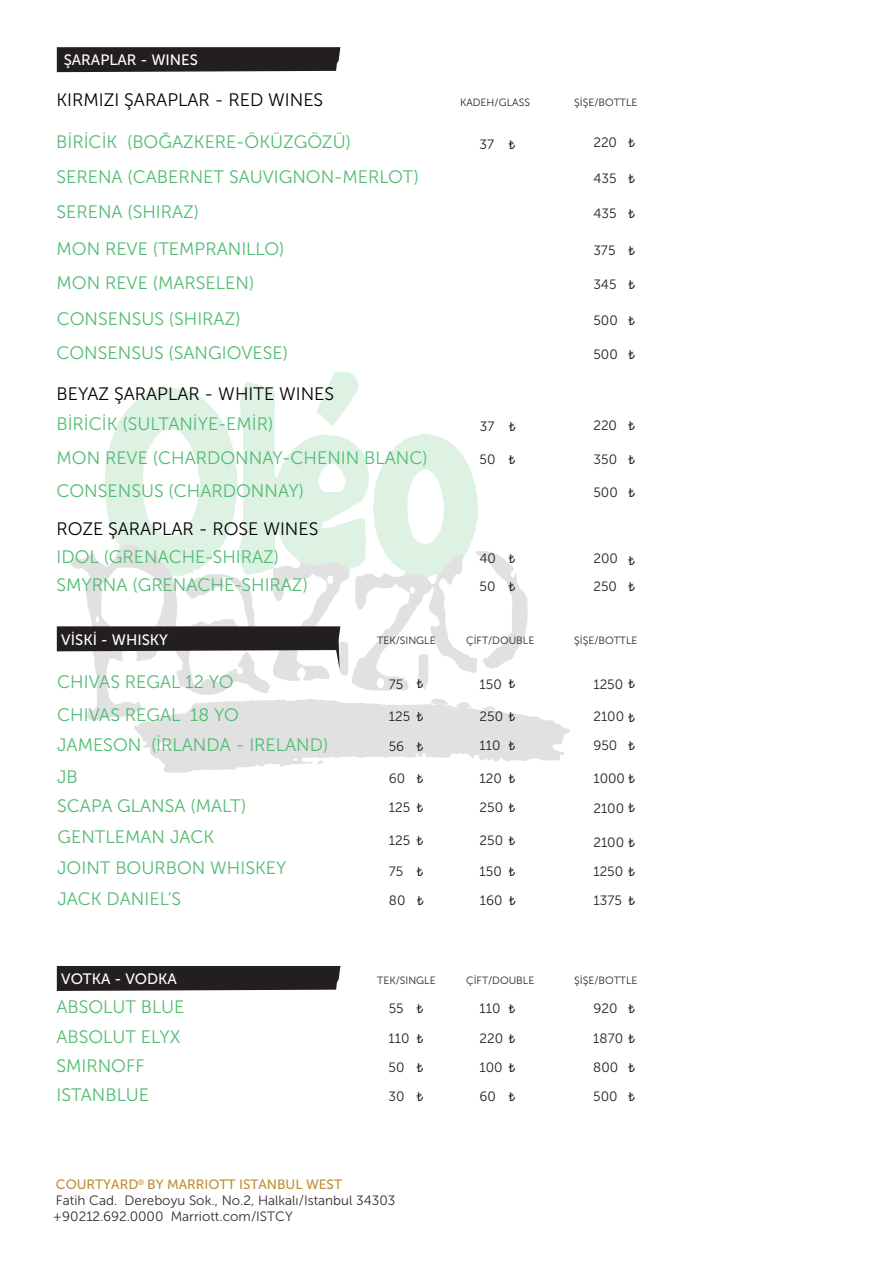
<style>
.page{position:relative;width:893px;height:1263px;background:#fff}
.page>*{position:absolute;margin:0;border:0;box-sizing:border-box;transform-origin:0 0}
.t1{font:18px/34.8px "Museo Sans 300";color:#50bb71}
.t2{font:18px "Museo Sans 300";color:#000001}
.t3{font:15px "Museo Sans 500";color:#fff}
.t4{font:13.5px/27.5px "Museo Sans 300";color:#231f20}
.t5{font:13.5px/16.2px "Museo Sans 300";color:#362b2c}
.t6{font:13.5px/29.1px "Myriad Pro";color:#231f20;text-align:justify}
.t7{font:13.5px "Museo Sans 500";color:#c08f31}
.t8{font:10.5px "Museo Sans 300";color:#231f20}
.t9{font:7.8px "Museo Sans 500";color:#c08f31}
.s1{font-family:"Myriad Pro"}
</style>
<div class="page">
<svg style="left:57px;top:47px;width:283px;height:25px;background:#2a2627"></svg>
<div style="left:57px;top:966px;width:283px;height:25px;background:#231f20"></div>
<svg style="left:57px;top:371px;width:513px;height:402px"></svg>
<p class="t3" style="left:64px;top:52px;width:136px">ŞARAPLAR - WINES</p>
<p class="t2" style="left:56px;top:90px;width:268px">KIRMIZI ŞARAPLAR - RED WINES</p>
<p class="t8" style="left:460px;top:97px;width:72px">KADEH/GLASS</p>
<p class="t8" style="left:574px;top:97px;width:65px">ŞİŞE/BOTTLE</p>
<p class="t1" style="left:56px;top:125px;width:296px">BİRİCİK (BOĞAZKERE-ÖKÜZGÖZÜ)</p>
<p class="t4" style="left:480px;top:131px;width:16px">37</p>
<p class="t6" style="left:509px;top:130px;width:8px">₺</p>
<p class="t4" style="left:593px;top:129px;width:43px">220 <span class="s1">₺</span></p>
<p class="t1" style="left:56px;top:159px;width:364px">SERENA (CABERNET SAUVIGNON-MERLOT)<br>SERENA (SHIRAZ)</p>
<p class="t1" style="left:56px;top:231px;width:233px">MON REVE (TEMPRANILLO)<br>MON REVE (MARSELEN)<br>CONSENSUS (SHIRAZ)<br>CONSENSUS (SANGIOVESE)</p>
<p class="t4" style="left:593px;top:165px;width:25px">435</p>
<p class="t4" style="left:593px;top:200px;width:25px">435</p>
<p class="t4" style="left:593px;top:236px;width:24px">375</p>
<p class="t4" style="left:593px;top:271px;width:25px">345</p>
<p class="t4" style="left:593px;top:306px;width:26px">500</p>
<p class="t4" style="left:593px;top:341px;width:26px">500</p>
<p class="t6" style="left:628px;top:164px;width:8px">₺</p>
<p class="t6" style="left:628px;top:199px;width:8px">₺</p>
<p class="t6" style="left:628px;top:236px;width:8px">₺</p>
<p class="t6" style="left:628px;top:270px;width:8px">₺</p>
<p class="t6" style="left:628px;top:305px;width:8px">₺</p>
<p class="t6" style="left:628px;top:340px;width:8px">₺</p>
<p class="t2" style="left:56px;top:385px;width:279px">BEYAZ ŞARAPLAR - WHITE WINES</p>
<p class="t1" style="left:56px;top:407px;width:373px;line-height:33.5px">BİRİCİK (SULTANİYE-EMİR)<br>MON REVE (CHARDONNAY-CHENIN BLANC)<br>CONSENSUS (CHARDONNAY)</p>
<p class="t4" style="left:480px;top:412px;width:16px">37</p>
<p class="t4" style="left:479px;top:445px;width:38px">50 <span class="s1">₺</span></p>
<p class="t6" style="left:509px;top:411px;width:8px">₺</p>
<p class="t4" style="left:593px;top:412px;width:25px">220</p>
<p class="t4" style="left:594px;top:445px;width:25px">350</p>
<p class="t4" style="left:593px;top:479px;width:26px">500</p>
<p class="t6" style="left:628px;top:411px;width:8px">₺</p>
<p class="t6" style="left:629px;top:444px;width:8px">₺</p>
<p class="t6" style="left:628px;top:478px;width:8px">₺</p>
<p class="t2" style="left:56px;top:519px;width:263px">ROZE ŞARAPLAR - ROSE WINES</p>
<p class="t1" style="left:56px;top:543px;width:253px;line-height:27.8px">IDOL (GRENACHE-SHIRAZ)<br>SMYRNA (GRENACHE-SHIRAZ)</p>
<p class="t4" style="left:480px;top:545px;width:18px">40</p>
<p class="t4" style="left:480px;top:573px;width:17px">50</p>
<p class="t6" style="left:509px;top:544px;width:8px">₺</p>
<p class="t6" style="left:509px;top:572px;width:8px">₺</p>
<p class="t4" style="left:593px;top:545px;width:26px">200<br>250</p>
<p class="t6" style="left:628px;top:545px;width:8px">₺</p>
<p class="t6" style="left:628px;top:572px;width:8px">₺</p>
<p class="t3" style="left:61px;top:631px;width:108px">VİSKİ - WHISKY</p>
<p class="t8" style="left:377px;top:634px;width:60px">TEK/SINGLE</p>
<p class="t8" style="left:466px;top:634px;width:70px">ÇİFT/DOUBLE</p>
<p class="t8" style="left:574px;top:634px;width:65px">ŞİŞE/BOTTLE</p>
<p class="t1" style="left:57px;top:666px;width:183px;line-height:33px">CHIVAS REGAL 12 YO<br>CHIVAS REGAL 18 YO</p>
<p class="t1" style="left:57px;top:729px;width:273px;line-height:31.7px">JAMESON (İRLANDA - IRELAND)<br>JB</p>
<p class="t1" style="left:57px;top:791px;width:231px;line-height:30.8px">SCAPA GLANSA (MALT)<br>GENTLEMAN JACK<br>JOINT BOURBON WHISKEY<br>JACK DANIEL’S</p>
<p class="t3" style="left:61px;top:971px;width:117px">VOTKA - VODKA</p>
<p class="t1" style="left:56px;top:993px;width:129px;line-height:29.1px">ABSOLUT BLUE<br>ABSOLUT ELYX<br>SMIRNOFF<br>ISTANBLUE</p>
<p class="t4" style="left:389px;top:670px;width:16px">75</p>
<p class="t4" style="left:389px;top:703px;width:23px">125</p>
<p class="t4" style="left:389px;top:733px;width:17px">56</p>
<p class="t4" style="left:389px;top:764px;width:23px;line-height:29.5px">60<br>125</p>
<p class="t4" style="left:389px;top:827px;width:23px">125</p>
<p class="t4" style="left:389px;top:858px;width:16px">75</p>
<p class="t6" style="left:417px;top:669px;width:8px">₺</p>
<p class="t6" style="left:417px;top:702px;width:8px">₺</p>
<p class="t6" style="left:417px;top:732px;width:8px">₺</p>
<p class="t6" style="left:417px;top:764px;width:8px">₺</p>
<p class="t6" style="left:417px;top:793px;width:8px">₺</p>
<p class="t6" style="left:417px;top:826px;width:8px">₺</p>
<p class="t6" style="left:417px;top:857px;width:8px">₺</p>
<p class="t4" style="left:480px;top:670px;width:24px">150</p>
<p class="t6" style="left:509px;top:669px;width:8px">₺</p>
<p class="t4" style="left:480px;top:703px;width:38px">250 <span class="s1">₺</span></p>
<p class="t6" style="left:509px;top:731px;width:8px">₺</p>
<p class="t6" style="left:509px;top:764px;width:8px">₺</p>
<p class="t4" style="left:480px;top:794px;width:38px">250 <span class="s1">₺</span></p>
<p class="t4" style="left:480px;top:827px;width:38px">250 <span class="s1">₺</span></p>
<p class="t6" style="left:509px;top:857px;width:8px">₺</p>
<p class="t4" style="left:480px;top:732px;width:23px">110</p>
<p class="t4" style="left:480px;top:765px;width:24px">120</p>
<p class="t4" style="left:480px;top:858px;width:24px">150</p>
<p class="t4" style="left:593px;top:670px;width:43px">1250 <span class="s1">₺</span></p>
<p class="t4" style="left:593px;top:703px;width:43px">2100 <span class="s1">₺</span></p>
<p class="t4" style="left:593px;top:732px;width:25px">950</p>
<p class="t6" style="left:628px;top:731px;width:8px">₺</p>
<p class="t4" style="left:593px;top:765px;width:43px">1000 <span class="s1">₺</span></p>
<p class="t4" style="left:593px;top:794px;width:43px">2100 <span class="s1">₺</span></p>
<p class="t4" style="left:593px;top:829px;width:43px">2100 <span class="s1">₺</span></p>
<p class="t4" style="left:593px;top:858px;width:43px">1250 <span class="s1">₺</span></p>
<p class="t4" style="left:389px;top:887px;width:36px">80 <span class="s1">₺</span></p>
<p class="t4" style="left:480px;top:887px;width:38px">160 <span class="s1">₺</span></p>
<p class="t4" style="left:594px;top:887px;width:43px">1375 <span class="s1">₺</span></p>
<p class="t8" style="left:377px;top:975px;width:60px">TEK/SINGLE</p>
<p class="t8" style="left:466px;top:975px;width:70px">ÇİFT/DOUBLE</p>
<p class="t8" style="left:574px;top:975px;width:65px">ŞİŞE/BOTTLE</p>
<p class="t4" style="left:389px;top:995px;width:17px">55</p>
<p class="t4" style="left:480px;top:995px;width:23px">110</p>
<p class="t4" style="left:593px;top:995px;width:26px">920</p>
<p class="t4" style="left:389px;top:1024px;width:23px;line-height:29px">110<br>50</p>
<p class="t6" style="left:509px;top:994px;width:8px">₺</p>
<p class="t4" style="left:479px;top:1024px;width:38px">220 <span class="s1">₺</span></p>
<p class="t6" style="left:509px;top:1052px;width:8px">₺ ₺</p>
<p class="t6" style="left:417px;top:994px;width:8px">₺ ₺ ₺ ₺</p>
<p class="t6" style="left:628px;top:994px;width:8px">₺</p>
<p class="t4" style="left:593px;top:1024px;width:44px">1870 <span class="s1">₺</span></p>
<p class="t4" style="left:479px;top:1053px;width:25px">100</p>
<p class="t4" style="left:593px;top:1053px;width:27px">800</p>
<p class="t6" style="left:628px;top:1052px;width:8px">₺</p>
<p class="t4" style="left:389px;top:1082px;width:18px">30</p>
<p class="t4" style="left:479px;top:1082px;width:18px">60</p>
<p class="t4" style="left:593px;top:1082px;width:26px">500</p>
<p class="t6" style="left:628px;top:1081px;width:8px">₺</p>
<p class="t9" style="left:138px;top:1177px;width:8px">®</p>
<p class="t5" style="left:53px;top:1192px;width:344px">Fatih Cad. Dereboyu Sok., No.2, Halkalı/Istanbul 34303 +90212.692.0000 Marriott.com/ISTCY</p>
<p class="t7" style="left:56px;top:1177px;width:287px">COURTYARD BY MARRIOTT ISTANBUL WEST</p>
</div>
